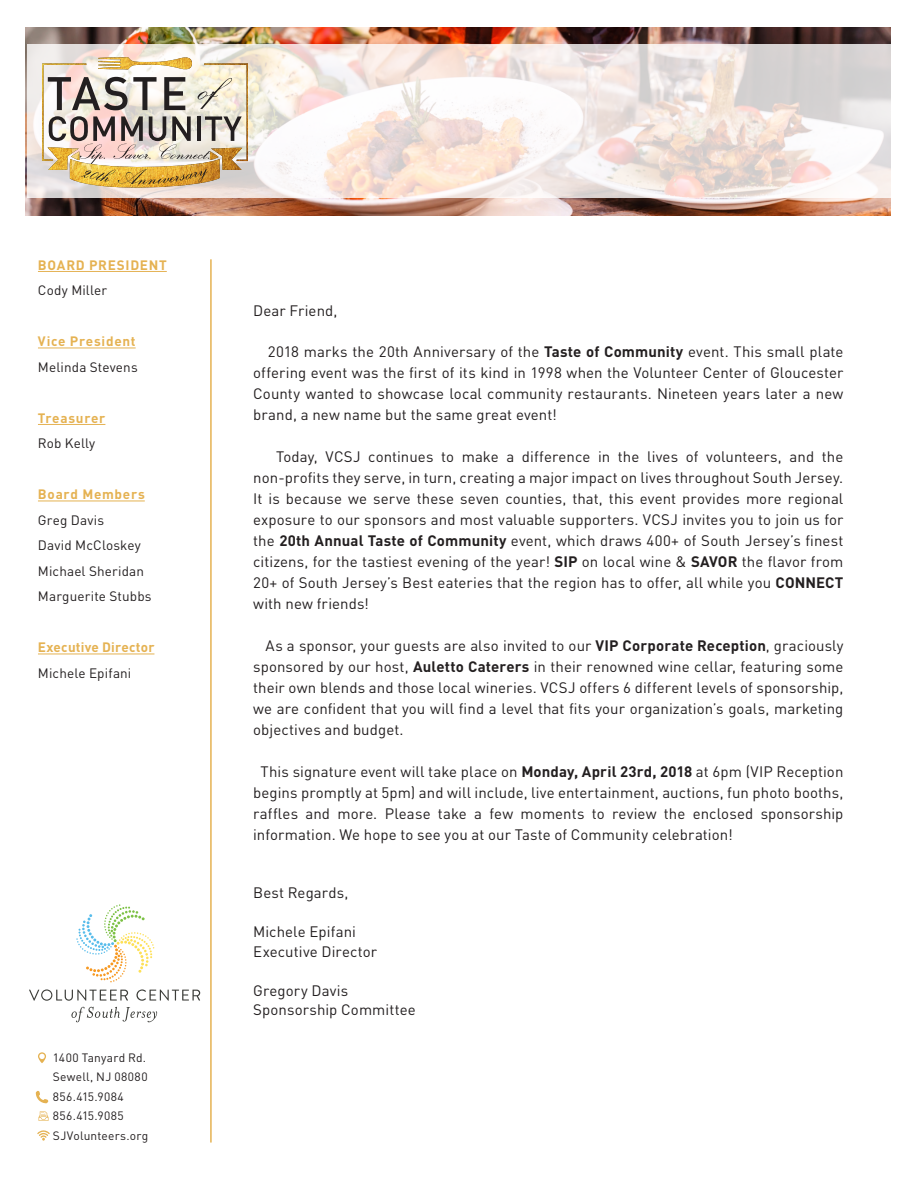
<style>
.page{position:relative;width:918px;height:1188px;background:#fff}
.page>*{position:absolute;margin:0;border:0;box-sizing:border-box;transform-origin:0 0}
.t1{font:15px/21px "DIN Pro";letter-spacing:.005em;color:#231f20;text-align:justify}
.t2{font:13.5px "DIN Pro";letter-spacing:.01em;color:#231f20}
.t3{font:700 13.5px "DIN Pro";letter-spacing:.05em;color:#e5b252}
.t4{font:700 13.5px "DIN Pro";letter-spacing:.015em;color:#e5b252}
.t5{font:12px/19.5px "DIN Pro";letter-spacing:.03em;color:#231f20}
.s1{font-weight:700}
</style>
<div class="page">
<img style="left:25px;top:28px;width:866px;height:188px">
<svg style="left:27px;top:44px;width:864px;height:154px"></svg>
<hr style="left:210px;top:259px;width:2px;height:884px;background:#e5b252">
<svg style="left:39px;top:1111px;width:10px;height:10px"></svg>
<svg style="left:36px;top:1091px;width:12px;height:12px"></svg>
<svg style="left:38px;top:1052px;width:8px;height:11px"></svg>
<svg style="left:37px;top:1130px;width:13px;height:11px"></svg>
<svg style="left:136px;top:989px;width:65px;height:12px"></svg>
<svg style="left:29px;top:989px;width:99px;height:12px"></svg>
<svg style="left:76px;top:904px;width:78px;height:78px"></svg>
<svg style="left:71px;top:1007px;width:86px;height:15px"></svg>
<img style="left:42px;top:54px;width:206px;height:139px">
<hr style="left:38px;top:271px;width:129px;height:1px;background:#e5b252">
<hr style="left:38px;top:348px;width:98px;height:1px;background:#e5b252">
<hr style="left:38px;top:424px;width:67px;height:1px;background:#e5b252">
<hr style="left:38px;top:501px;width:107px;height:1px;background:#e5b252">
<hr style="left:38px;top:654px;width:116px;height:1px;background:#e5b252">
<p class="t3" style="left:38px;top:256px;width:130px">BOARD PRESIDENT</p>
<p class="t2" style="left:38px;top:281px;width:71px">Cody Miller</p>
<p class="t3" style="left:38px;top:332px;width:99px">Vice President</p>
<p class="t2" style="left:38px;top:358px;width:101px">Melinda Stevens</p>
<p class="t3" style="left:38px;top:409px;width:69px">Treasurer</p>
<p class="t2" style="left:38px;top:434px;width:59px">Rob Kelly</p>
<p class="t3" style="left:38px;top:485px;width:108px">Board Members</p>
<p class="t2" style="left:38px;top:511px;width:68px">Greg Davis</p>
<p class="t2" style="left:38px;top:536px;width:104px">David McCloskey</p>
<p class="t2" style="left:38px;top:562px;width:108px">Michael Sheridan</p>
<p class="t2" style="left:38px;top:587px;width:115px">Marguerite Stubbs</p>
<p class="t4" style="left:38px;top:638px;width:118px">Executive Director</p>
<p class="t2" style="left:38px;top:664px;width:95px">Michele Epifani</p>
<p class="t5" style="left:53px;top:1047px;width:97px">1400 Tanyard Rd.<br>Sewell, NJ 08080<br>856.415.9084<br>856.415.9085<br>SJVolunteers.org</p>
<p class="t1" style="left:253px;top:299px;width:86px">Dear Friend,</p>
<p class="t1" style="left:253px;top:340px;width:592px;text-indent:15px">2018 marks the 20th Anniversary of the <span class="s1">Taste of Community</span> event. This small plate offering event was the first of its kind in 1998 when the Volunteer Center of Gloucester County wanted to showcase local community restaurants. Nineteen years later a new brand, a new name but the same great event!</p>
<p class="t1" style="left:253px;top:445px;width:592px;text-indent:23px">Today, VCSJ continues to make a difference in the lives of volunteers, and the non-profits they serve, in turn, creating a major impact on lives throughout South Jersey.<br>It is because we serve these seven counties, that, this event provides more regional exposure to our sponsors and most valuable supporters. VCSJ invites you to join us for the <span class="s1">20th Annual Taste of Community</span> event, which draws 400+ of South Jersey’s finest citizens, for the tastiest evening of the year! <span class="s1">SIP</span> on local wine &amp; <span class="s1">SAVOR</span> the flavor from 20+ of South Jersey’s Best eateries that the region has to offer, all while you <span class="s1">CONNECT </span>with new friends!</p>
<p class="t1" style="left:253px;top:634px;width:592px;text-indent:12px">As a sponsor, your guests are also invited to our <span class="s1">VIP Corporate Reception</span>, graciously sponsored by our host, <span class="s1">Auletto Caterers</span> in their renowned wine cellar, featuring some their own blends and those local wineries. VCSJ offers 6 different levels of sponsorship, we are confident that you will find a level that fits your organization’s goals, marketing objectives and budget.</p>
<p class="t1" style="left:253px;top:760px;width:592px;text-indent:7px">This signature event will take place on <span class="s1">Monday, April 23rd, 2018</span> at 6pm (VIP Reception begins promptly at 5pm) and will include, live entertainment, auctions, fun photo booths, raffles and more. Please take a few moments to review the enclosed sponsorship information. We hope to see you at our Taste of Community celebration!</p>
<p class="t1" style="left:253px;top:881px;width:97px">Best Regards,</p>
<p class="t1" style="left:253px;top:920px;width:104px">Michele Epifani</p>
<p class="t1" style="left:253px;top:940px;width:126px">Executive Director</p>
<p class="t1" style="left:253px;top:979px;width:97px">Gregory Davis</p>
<p class="t1" style="left:253px;top:998px;width:164px">Sponsorship Committee</p>
</div>
